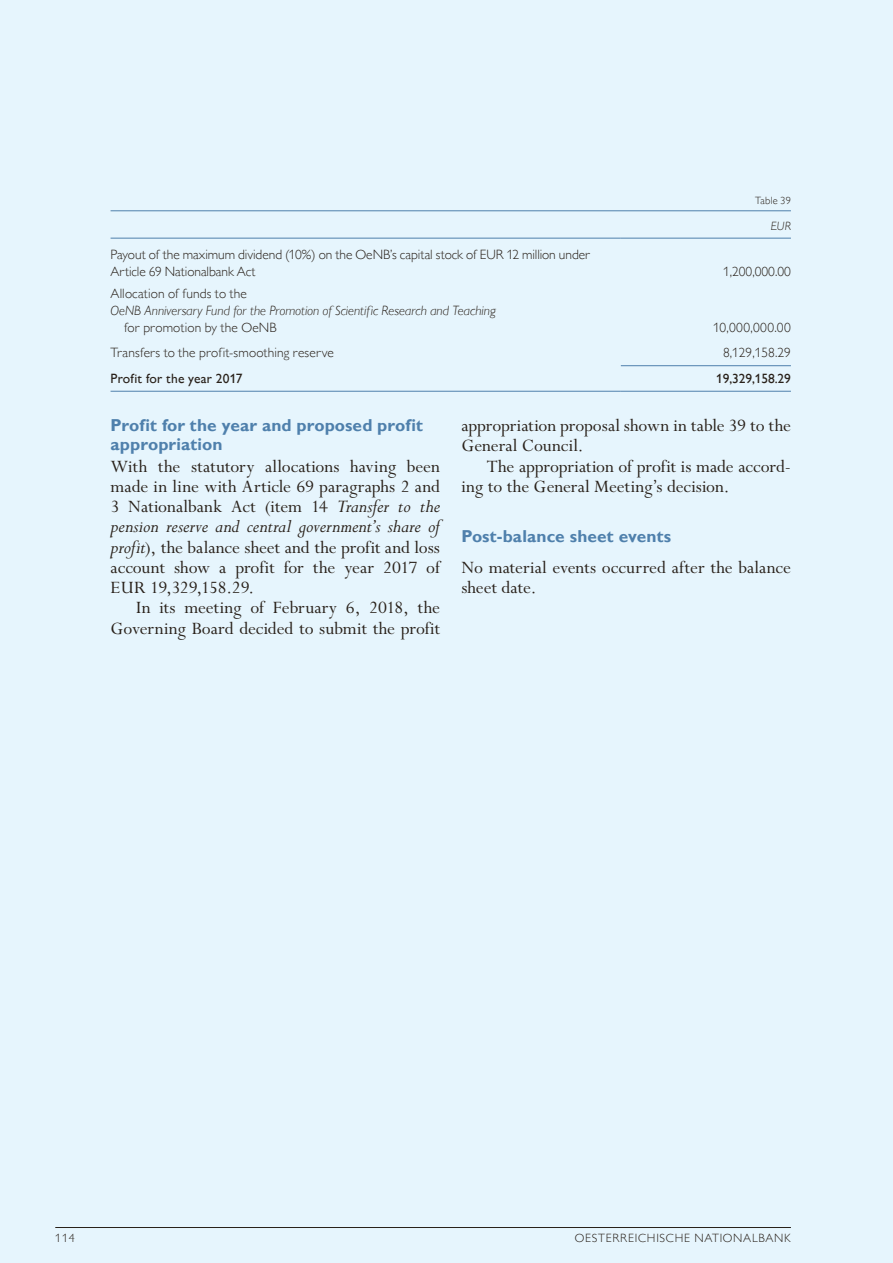
<style>
.page{position:relative;width:893px;height:1263px;background:#e6f5fd}
.page>*{position:absolute;margin:0;border:0;box-sizing:border-box;transform-origin:0 0}
.t1{font:italic 20.25px "Perpetua Std";color:#29211a}
.t2{font:19.5px/20.2px "Perpetua Std";color:#29211a}
.t3{font:700 17.25px/18.8px "Gill Sans MT Pro";letter-spacing:.005em;color:#4f80ac}
.t4{font:300 13.5px/17px "Gill Sans MT Pro";color:#29211a}
.t5{font:italic 300 13.5px "Gill Sans MT Pro";color:#29211a}
.t6{font:500 13.5px "Gill Sans MT Pro";letter-spacing:.005em;color:#29211a}
.t7{font:300 13.5px "Gill Sans MT Pro";letter-spacing:.035em;color:#29211a}
.t8{font:300 12px "Gill Sans MT Pro";letter-spacing:.06em;color:#29211a}
.t9{font:italic 300 12px "Gill Sans MT Pro";color:#29211a}
.t10{font:300 10.5px "Gill Sans MT Pro";letter-spacing:.02em;color:#29211a}
.s1{font-style:italic;font-size:20.25px}
</style>
<div class="page">
<hr style="left:55px;top:1227px;width:736px;height:1px;background:#29211a">
<hr style="left:621px;top:365px;width:170px;height:1px;background:#4f80ac">
<hr style="left:111px;top:391px;width:510px;height:1px;background:#4f80ac">
<hr style="left:621px;top:391px;width:170px;height:1px;background:#4f80ac">
<hr style="left:111px;top:238px;width:510px;height:1px;background:#4f80ac">
<hr style="left:621px;top:238px;width:170px;height:1px;background:#4f80ac">
<hr style="left:111px;top:210px;width:680px;height:1px;background:#4f80ac">
<p class="t4" style="left:111px;top:246px;width:481px">Payout of the maximum dividend (10%) on the OeNB’s capital stock of EUR 12 million under<br>Article 69 Nationalbank Act</p>
<p class="t10" style="left:755px;top:194px;width:37px">Table 39</p>
<p class="t9" style="left:771px;top:218px;width:21px">EUR</p>
<p class="t4" style="left:723px;top:263px;width:69px">1,200,000.00</p>
<p class="t4" style="left:111px;top:284px;width:138px">Allocation of funds to the</p>
<p class="t5" style="left:111px;top:302px;width:387px">OeNB Anniversary Fund for the Promotion of Scientific Research and Teaching</p>
<p class="t4" style="left:124px;top:318px;width:154px">for promotion by the OeNB</p>
<p class="t7" style="left:713px;top:319px;width:79px">10,000,000.00</p>
<p class="t4" style="left:111px;top:344px;width:225px">Transfers to the profit-smoothing reserve</p>
<p class="t4" style="left:723px;top:344px;width:69px">8,129,158.29</p>
<p class="t6" style="left:111px;top:370px;width:133px">Profit for the year 2017</p>
<p class="t6" style="left:716px;top:370px;width:76px">19,329,158.29</p>
<p class="t3" style="left:111px;top:416px;width:314px">Profit for the year and proposed profit appropriation</p>
<p class="t2" style="left:111px;top:457px;width:331px;text-align:justify">With the statutory allocations having been made in line with Article 69 paragraphs 2 and 3 Nationalbank Act (item 14 <span class="s1">Transfer to the</span></p>
<p class="t1" style="left:111px;top:516px;width:331px">pension reserve and central government’s share of</p>
<p class="t2" style="left:111px;top:538px;width:331px;text-align:justify"><span class="s1">profit</span>), the balance sheet and the profit and loss account show a profit for the year 2017 of EUR 19,329,158.29.</p>
<p class="t2" style="left:111px;top:598px;width:331px;text-align:right">In its meeting of February 6, 2018, the<br>Governing Board decided to submit the profit</p>
<p class="t2" style="left:461px;top:416px;width:331px">appropriation proposal shown in table 39 to the<br>General Council.</p>
<p class="t2" style="left:461px;top:457px;width:331px;text-indent:26px">The appropriation of profit is made accord&shy;ing to the General Meeting’s decision.</p>
<p class="t3" style="left:461px;top:527px;width:211px">Post-balance sheet events</p>
<p class="t2" style="left:461px;top:558px;width:331px">No material events occurred after the balance sheet date.</p>
<p class="t8" style="left:55px;top:1231px;width:21px">114</p>
<p class="t8" style="left:575px;top:1231px;width:218px">OESTERREICHISCHE NATIONALBANK</p>
</div>
